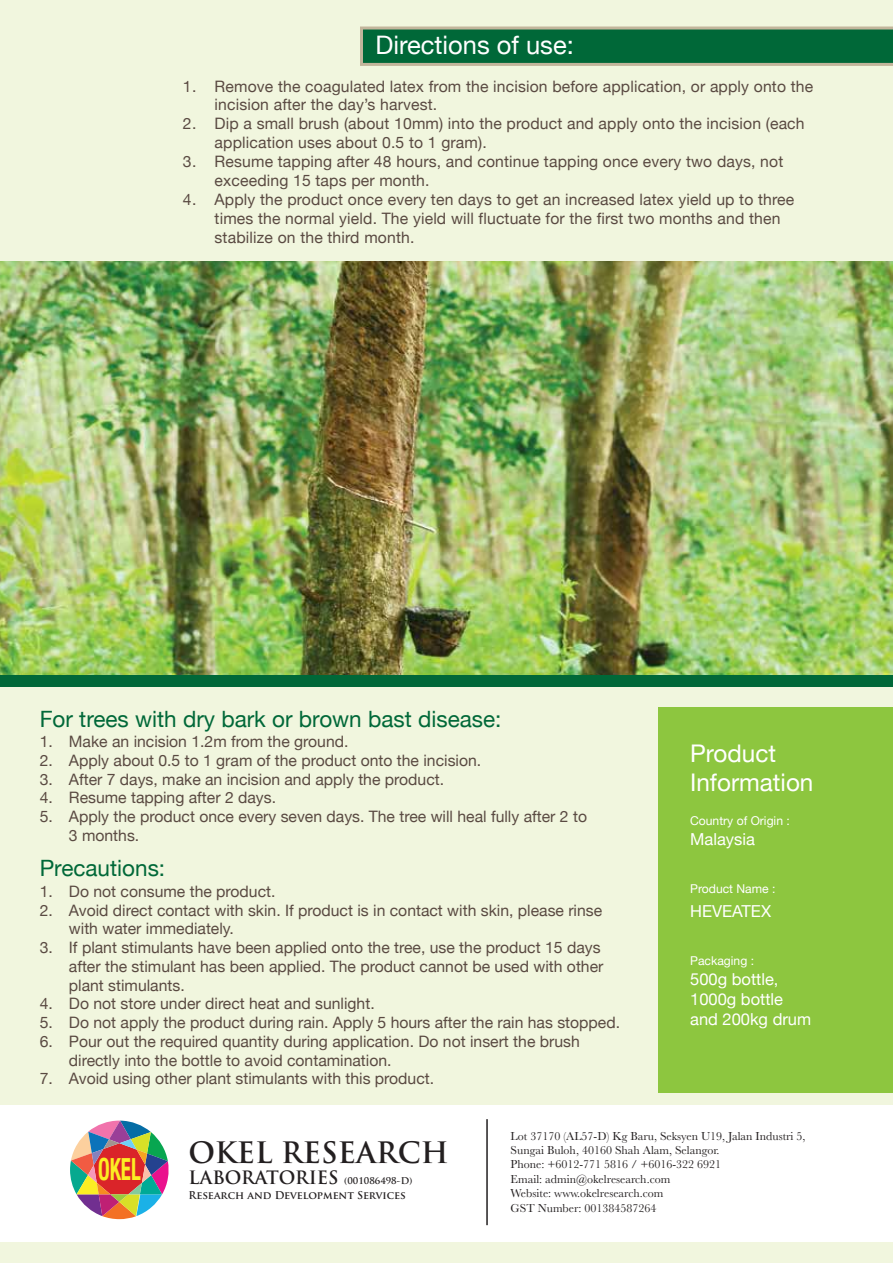
<style>
.page{position:relative;width:893px;height:1263px;background:#f1f6de}
.page>*{position:absolute;margin:0;border:0;box-sizing:border-box;transform-origin:0 0}
.t1{font:700 condensed 30.45px "Helvetica Neue";color:#fcee23;scale:.69 1}
.t2{font:700 28.8px "Trajan Pro";color:#231f20}
.t3{font:25.5px "Helvetica Neue";color:#fff}
.t4{font:24.3px/29.1px "Helvetica Neue";color:#fff}
.t5{font:22.5px "Helvetica Neue";color:#006838}
.t6{font:16.5px/19.8px "Helvetica Neue";color:#fff}
.t7{font:15.75px/18.8px "Helvetica Neue";color:#5a4a42}
.t8{font:12.15px "Helvetica Neue";color:#fff}
.t9{font:12px/14.4px "Baskerville";color:#231f20}
.t10{font:700 10.5px "Trajan Pro";color:#231f20}
.t11{font:700 9.15px "Trajan Pro";color:#231f20}
.s1{font-size:18px}
</style>
<div class="page">
<div style="left:659px;top:708px;width:234px;height:385px;background:#8dc63f"></div>
<div style="left:0;top:325px;width:893px;height:362px;background:#006838"></div>
<svg style="left:360px;top:27px;width:533px;height:39px;background:#1c7346"></svg>
<img style="left:0;top:261px;width:893px;height:414px">
<div style="left:0;top:1105px;width:893px;height:136px;background:#fff"></div>
<svg style="left:70px;top:1120px;width:99px;height:99px"></svg>
<hr style="left:486px;top:1119px;width:2px;height:106px;background:#231f20">
<p class="t7" style="left:183px;top:77px;width:15px">1.</p>
<p class="t7" style="left:183px;top:115px;width:15px">2.</p>
<p class="t7" style="left:183px;top:153px;width:15px">3.</p>
<p class="t7" style="left:183px;top:191px;width:15px">4.</p>
<h3 class="t3" style="left:375px;top:27px;width:200px">Directions of use:</h3>
<p class="t7" style="left:215px;top:77px;width:600px">Remove the coagulated latex from the incision before application, or apply onto the incision after the day’s harvest.<br>Dip a small brush (about 10mm) into the product and apply onto the incision (each application uses about 0.5 to 1 gram).<br>Resume tapping after 48 hours, and continue tapping once every two days, not exceeding 15 taps per month.<br>Apply the product once every ten days to get an increased latex yield up to three times the normal yield. The yield will fluctuate for the first two months and then stabilize on the third month.</p>
<h3 class="t5" style="left:40px;top:702px;width:463px">For trees with dry bark or brown bast disease:</h3>
<p class="t7" style="left:40px;top:733px;width:15px;text-align:justify">1.<br>2.<br>3.<br>4.<br>5.</p>
<p class="t7" style="left:69px;top:733px;width:520px">Make an incision 1.2m from the ground.<br>Apply about 0.5 to 1 gram of the product onto the incision.<br>After 7 days, make an incision and apply the product.<br>Resume tapping after 2 days.<br>Apply the product once every seven days. The tree will heal fully after 2 to 3 months.</p>
<h3 class="t5" style="left:40px;top:852px;width:127px">Precautions:</h3>
<p class="t7" style="left:40px;top:883px;width:15px">1.<br>2.</p>
<p class="t7" style="left:40px;top:939px;width:15px">3.</p>
<p class="t7" style="left:40px;top:995px;width:15px;text-align:justify">4.<br>5.<br>6.</p>
<p class="t7" style="left:40px;top:1070px;width:15px">7.</p>
<p class="t7" style="left:69px;top:883px;width:553px">Do not consume the product.<br>Avoid direct contact with skin. If product is in contact with skin, please rinse with water immediately.<br>If plant stimulants have been applied onto the tree, use the product 15 days after the stimulant has been applied. The product cannot be used with other plant stimulants.<br>Do not store under direct heat and sunlight.<br>Do not apply the product during rain. Apply 5 hours after the rain has stopped.<br>Pour out the required quantity during application. Do not insert the brush directly into the bottle to avoid contamination.<br>Avoid using other plant stimulants with this product.</p>
<h3 class="t4" style="left:690px;top:740px;width:125px">Product<br>Information</h3>
<p class="t8" style="left:690px;top:812px;width:101px">Country of Origin :</p>
<p class="t6" style="left:690px;top:830px;width:66px">Malaysia</p>
<p class="t8" style="left:690px;top:880px;width:87px">Product Name :</p>
<p class="t6" style="left:690px;top:902px;width:82px">HEVEATEX</p>
<p class="t8" style="left:690px;top:952px;width:65px">Packaging :</p>
<p class="t6" style="left:690px;top:970px;width:123px">500g bottle,<br>1000g bottle and 200kg drum</p>
<h1 class="t1" style="left:98px;top:1143px;width:63px">OKEL</h1>
<h2 class="t2" style="left:189px;top:1134px;width:262px">OKEL RESEARCH</h2>
<p class="t11" style="left:189px;top:1175px;width:226px"><span class="s1">LABORATORIES</span> (001086498-D)</p>
<p class="t10" style="left:189px;top:1189px;width:219px">Research and Development Services</p>
<p class="t9" style="left:511px;top:1128px;width:296px">Lot 37170 (AL57-D) Kg Baru, Seksyen U19, Jalan Industri 5, Sungai Buloh, 40160 Shah Alam, Selangor.<br>Phone: +6012-771 5816 / +6016-322 6921<br>Email: admin@okelresearch.com<br>Website: www.okelresearch.com<br>GST Number: 001384587264</p>
</div>
